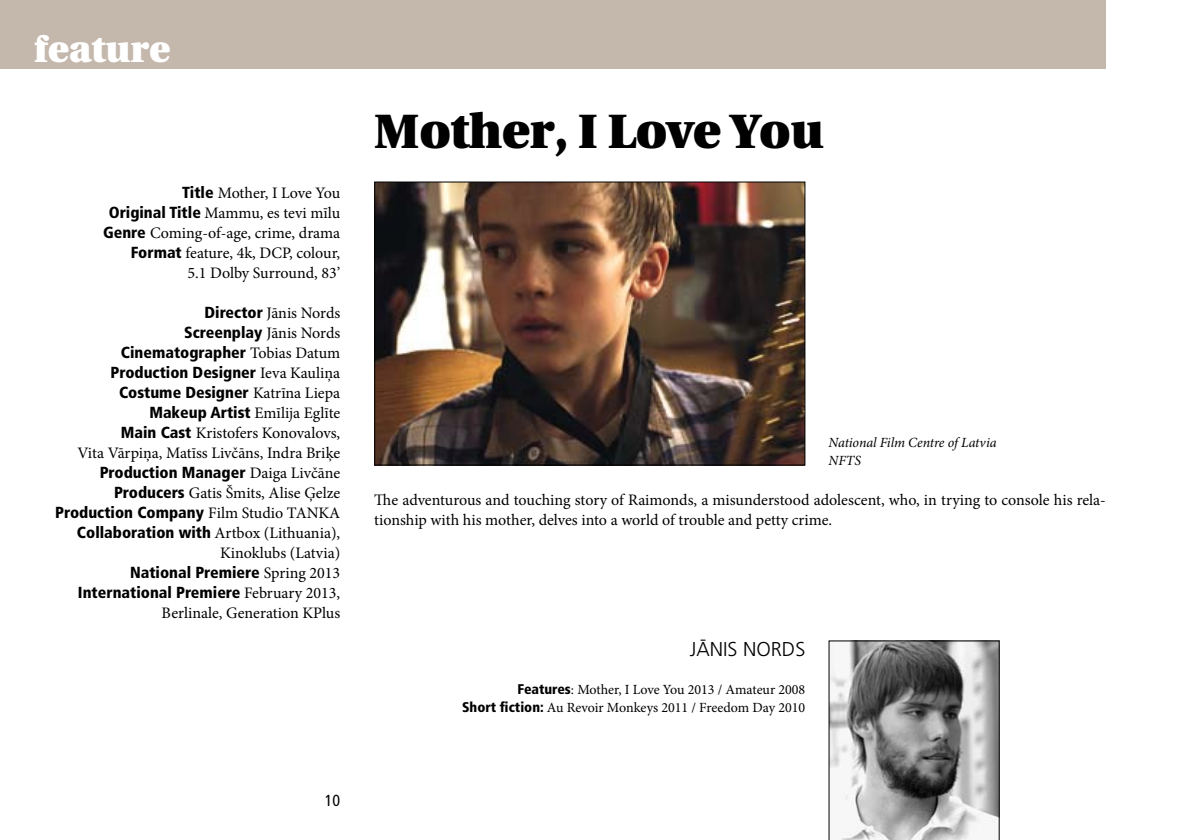
<style>
.page{position:relative;width:1191px;height:840px;background:#fff}
.page>*{position:absolute;margin:0;border:0;box-sizing:border-box;transform-origin:0 0}
.t1{font:900 48px "Utopia CE";letter-spacing:-.01em;color:#000}
.t2{font:900 36px "Utopia CE";color:#fff}
.t3{font:300 20px "Frutiger CE";color:#000}
.t4{font:16px/20px "Minion Pro";letter-spacing:-.005em;color:#000;text-align:right}
.t5{font:900 condensed 16px/20px "Frutiger CE";color:#000;text-align:right}
.t6{font:condensed 16px "Frutiger CE";color:#000}
.t7{font:14px/18px "Minion Pro";color:#000;text-align:right}
.t8{font:italic 14px/18px "Minion Pro";letter-spacing:-.005em;color:#000}
.s1{font-family:"Frutiger CE";font-weight:900;font-stretch:condensed}
.s2{font-family:"Minion Pro";font-weight:400;font-stretch:normal}
</style>
<div class="page">
<div style="left:0;top:0;width:1106px;height:68px;background:#c4b7ac"></div>
<img style="left:376px;top:183px;width:427px;height:280px">
<div style="left:374px;top:181px;width:431px;height:284px;border:1px solid #000"></div>
<svg style="left:828px;top:640px;width:171px;height:199px"></svg>
<h2 class="t2" style="left:34px;top:29px;width:138px">feature</h2>
<p class="t4" style="left:103px;top:183px;width:239px"><span class="s1">Title</span> Mother, I Love You<br><span class="s1">Original Title</span> Mammu, es tevi mīlu<br><span class="s1">Genre</span> Coming-of-age, crime, drama<br><span class="s1">Format</span> feature, 4k, DCP, colour,<br>5.1 Dolby Surround, 83’</p>
<p class="t4" style="left:204px;top:303px;width:137px"><span class="s1">Director</span> Jānis Nords</p>
<p class="t5" style="left:110px;top:322px;width:231px">Screenplay <span class="s2">Jānis Nords<br></span>Cinematographer <span class="s2">Tobias Datum<br></span>Production Designer <span class="s2">Ieva Kauliņa<br></span>Costume Designer <span class="s2">Katrīna Liepa</span></p>
<p class="t4" style="left:77px;top:403px;width:264px"><span class="s1">Makeup Artist</span> Emīlija Eglīte<br><span class="s1">Main Cast</span> Kristofers Konovalovs,<br>Vita Vārpiņa, Matīss Livčāns, Indra Briķe</p>
<p class="t5" style="left:100px;top:462px;width:242px">Production Manager <span class="s2">Daiga Livčāne</span></p>
<p class="t4" style="left:114px;top:483px;width:228px"><span class="s1">Producers</span> Gatis Šmits, Alise Ģelze</p>
<p class="t5" style="left:55px;top:502px;width:286px">Production Company <span class="s2">Film Studio TANKA</span></p>
<p class="t4" style="left:77px;top:523px;width:265px"><span class="s1">Collaboration with</span> Artbox (Lithuania),<br>Kinoklubs (Latvia)</p>
<p class="t5" style="left:78px;top:562px;width:264px">National Premiere <span class="s2">Spring 2013<br></span>International Premiere <span class="s2">February 2013,</span></p>
<p class="t4" style="left:162px;top:603px;width:180px">Berlinale, Generation KPlus</p>
<p class="t6" style="left:325px;top:790px;width:17px">10</p>
<h1 class="t1" style="left:374px;top:103px;width:451px">Mother, I Love You</h1>
<p class="t8" style="left:828px;top:433px;width:169px">National Film Centre of Latvia<br>NFTS</p>
<p class="t4" style="left:374px;top:490px;width:733px;text-align:left">The adventurous and touching story of Raimonds, a misunderstood adolescent, who, in trying to console his rela&shy;tionship with his mother, delves into a world of trouble and petty crime.</p>
<p class="t3" style="left:689px;top:637px;width:117px">JĀNIS NORDS</p>
<p class="t7" style="left:462px;top:680px;width:345px"><span class="s1">Features</span>: Mother, I Love You 2013 / Amateur 2008<br><span class="s1">Short fiction:</span> Au Revoir Monkeys 2011 / Freedom Day 2010</p>
</div>
